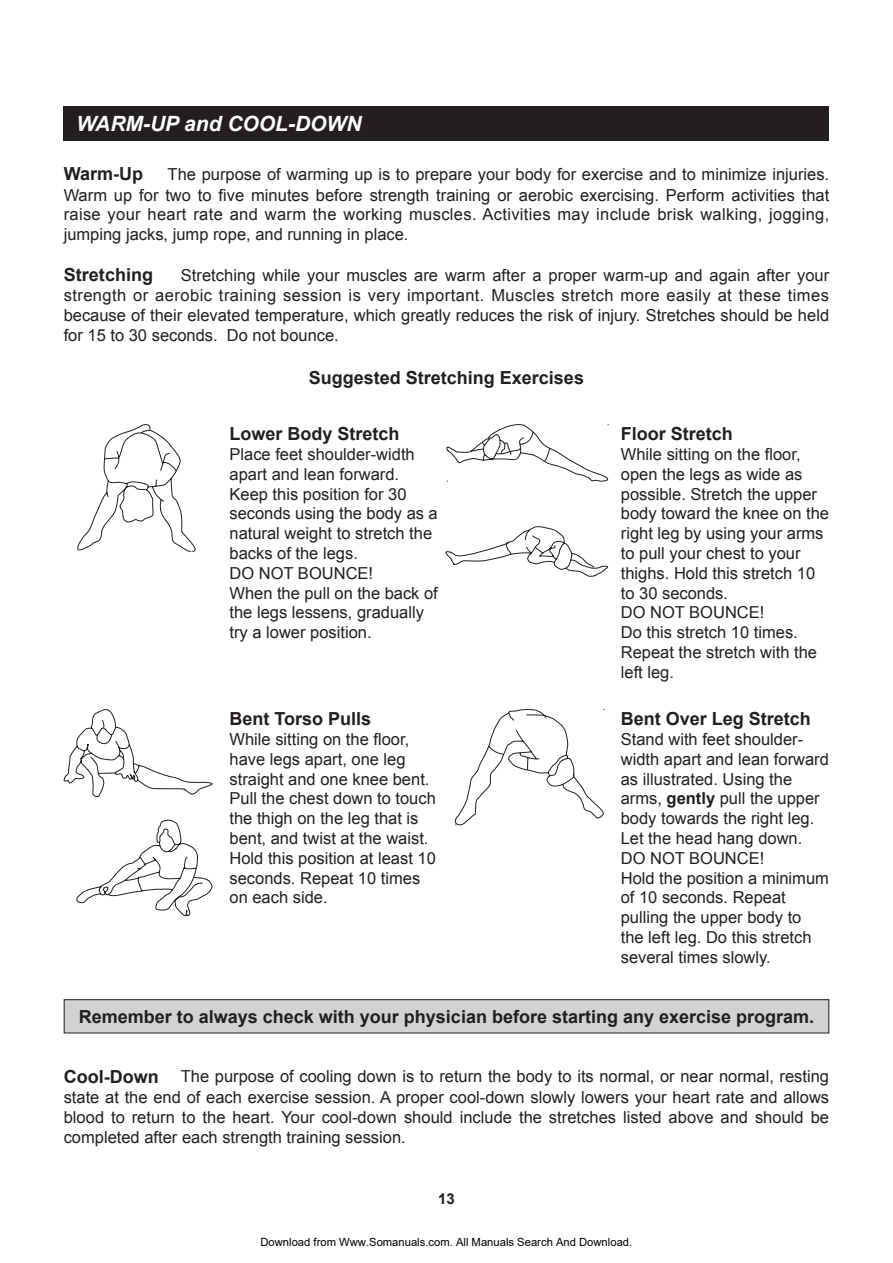
<style>
.page{position:relative;width:893px;height:1263px;background:#fff}
.page>*{position:absolute;margin:0;border:0;box-sizing:border-box;transform-origin:0 0}
.t1{font:italic 700 21px "Arial";color:#fff}
.t2{font:700 18px "Arial";color:#231f20}
.t3{font:16.5px/19.8px "Arial";color:#231f20}
.t4{font:700 15px "Arial";color:#231f20}
.t5{font:11.25px "Arial";color:#000}
.s1{font-weight:700}
</style>
<div class="page">
<div style="left:64px;top:106px;width:765px;height:34px;background:#231f20"></div>
<div style="left:64px;top:1000px;width:765px;height:33px;background:#d1d2d4"></div>
<div style="left:64px;top:999px;width:765px;height:34px;border:1px solid #231f20"></div>
<svg style="left:77px;top:424px;width:119px;height:128px"></svg>
<svg style="left:63px;top:709px;width:150px;height:88px"></svg>
<svg style="left:76px;top:819px;width:137px;height:98px"></svg>
<svg style="left:446px;top:424px;width:163px;height:58px"></svg>
<svg style="left:445px;top:526px;width:163px;height:51px"></svg>
<svg style="left:454px;top:709px;width:150px;height:117px"></svg>
<p class="t1" style="left:77px;top:109px;width:287px">WARM-UP and COOL-DOWN</p>
<p class="t2" style="left:64px;top:162px;width:81px">Warm-Up</p>
<p class="t3" style="left:64px;top:164px;width:767px;text-align:justify;text-indent:104px">The purpose of warming up is to prepare your body for exercise and to minimize injuries.<br>Warm up for two to five minutes before strength training or aerobic exercising. Perform activities that raise your heart rate and warm the working muscles. Activities may include brisk walking, jogging, jumping jacks, jump rope, and running in place.</p>
<p class="t2" style="left:64px;top:263px;width:91px">Stretching</p>
<p class="t3" style="left:64px;top:265px;width:767px;text-align:justify;text-indent:117px">Stretching while your muscles are warm after a proper warm-up and again after your strength or aerobic training session is very important. Muscles stretch more easily at these times because of their elevated temperature, which greatly reduces the risk of injury. Stretches should be held for 15 to 30 seconds. Do not bounce.</p>
<p class="t2" style="left:309px;top:366px;width:277px">Suggested Stretching Exercises</p>
<p class="t2" style="left:230px;top:421px;width:172px">Lower Body Stretch</p>
<p class="t3" style="left:230px;top:444px;width:210px">Place feet shoulder-width apart and lean forward.<br>Keep this position for 30 seconds using the body as a natural weight to stretch the backs of the legs.<br>DO NOT BOUNCE!<br>When the pull on the back of the legs lessens, gradually try a lower position.</p>
<p class="t2" style="left:230px;top:706px;width:143px">Bent Torso Pulls</p>
<p class="t3" style="left:230px;top:729px;width:208px">While sitting on the floor, have legs apart, one leg straight and one knee bent.<br>Pull the chest down to touch the thigh on the leg that is bent, and twist at the waist.<br>Hold this position at least 10 seconds. Repeat 10 times on each side.</p>
<p class="t2" style="left:621px;top:421px;width:114px">Floor Stretch</p>
<p class="t3" style="left:621px;top:444px;width:210px">While sitting on the floor, open the legs as wide as possible. Stretch the upper body toward the knee on the right leg by using your arms to pull your chest to your thighs. Hold this stretch 10 to 30 seconds.<br>DO NOT BOUNCE!<br>Do this stretch 10 times.<br>Repeat the stretch with the left leg.</p>
<p class="t2" style="left:621px;top:706px;width:192px">Bent Over Leg Stretch</p>
<p class="t3" style="left:621px;top:729px;width:210px">Stand with feet shoulder&shy;width apart and lean forward as illustrated. Using the arms, <span class="s1">gently</span> pull the upper body towards the right leg.<br>Let the head hang down.<br>DO NOT BOUNCE!<br>Hold the position a minimum of 10 seconds. Repeat pulling the upper body to<br>the left leg. Do this stretch several times slowly.</p>
<p class="t2" style="left:79px;top:1004px;width:737px">Remember to always check with your physician before starting any exercise program.</p>
<p class="t2" style="left:64px;top:1064px;width:96px">Cool-Down</p>
<p class="t3" style="left:64px;top:1066px;width:767px;text-align:justify;text-indent:117px">The purpose of cooling down is to return the body to its normal, or near normal, resting state at the end of each exercise session. A proper cool-down slowly lowers your heart rate and allows blood to return to the heart. Your cool-down should include the stretches listed above and should be completed after each strength training session.</p>
<p class="t4" style="left:438px;top:1188px;width:18px">13</p>
<p class="t5" style="left:260px;top:1235px;width:373px">Download from Www.Somanuals.com. All Manuals Search And Download.</p>
</div>
